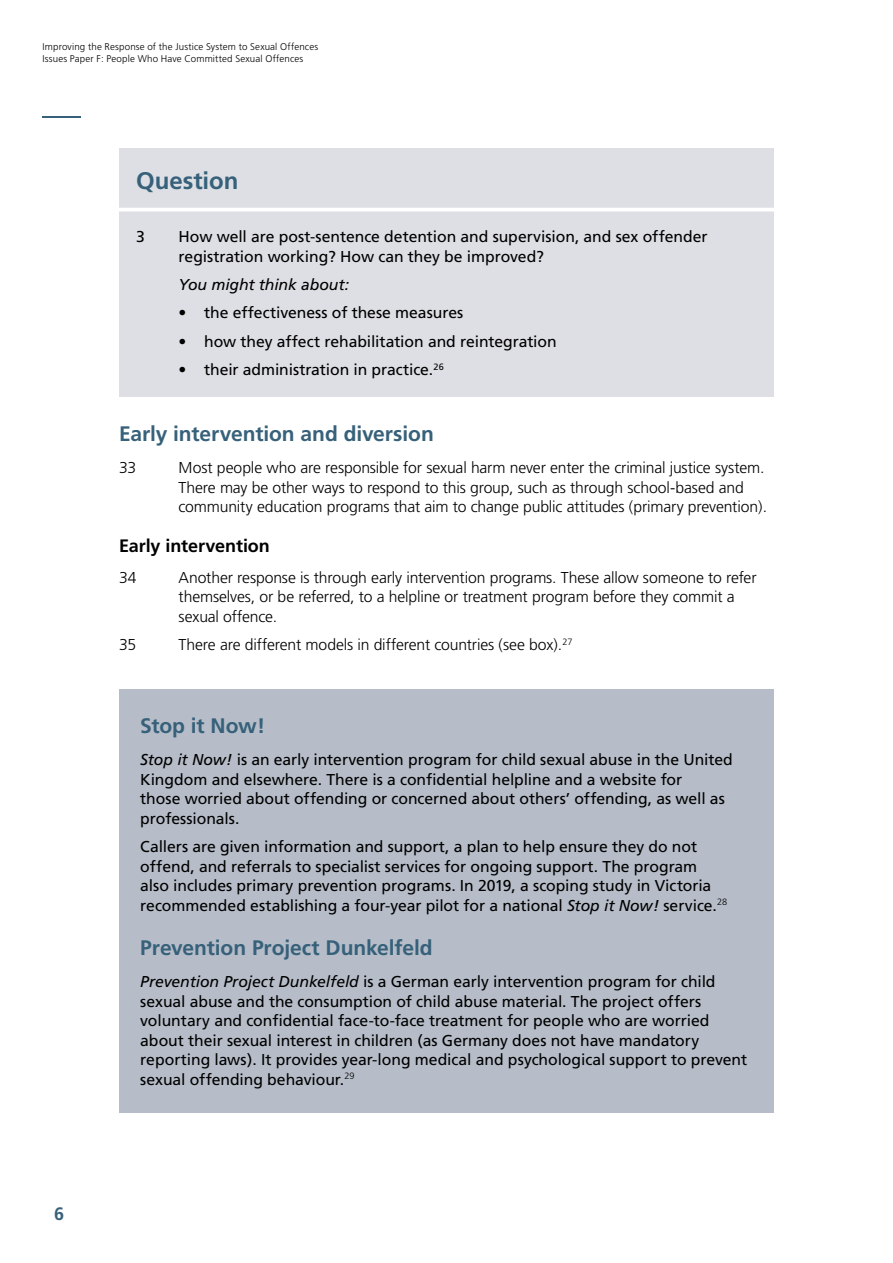
<style>
.page{position:relative;width:893px;height:1263px;background:#fff}
.page>*{position:absolute;margin:0;border:0;box-sizing:border-box;transform-origin:0 0}
._1__Questions_Headin{font:700 24px "Frutiger";letter-spacing:-.005em;color:#37617a}
.HD2{font:700 21px "Frutiger";letter-spacing:-.005em;color:#37617a}
.HD3{font:700 18px "Frutiger";letter-spacing:-.005em;color:#000}
.t1{font:700 18px "Frutiger";color:#37617a}
.Body_Copy{font:15.75px/19.5px "Frutiger";letter-spacing:-.005em;color:#000}
.t2{font:300 15.75px/19.5px "Frutiger";letter-spacing:-.01em;color:#000}
.Question_prompt{font:italic 15.75px "Frutiger CE";letter-spacing:-.01em;color:#000}
.t3{font:300 9.75px/12px "Frutiger";letter-spacing:.015em;color:#000}
.s1{font-style:italic}
</style>
<div class="page">
<hr style="left:43px;top:116px;width:38px;height:2px;background:#37617a">
<div style="left:119px;top:149px;width:655px;height:248px;background:#dddfe4"></div>
<hr style="left:94px;top:208px;width:718px;height:3px;background:#fff">
<div style="left:119px;top:689px;width:655px;height:424px;background:#b6bdc8"></div>
<p class="t3" style="left:43px;top:41px;width:277px">Improving the Response of the Justice System to Sexual Offences<br>Issues Paper F: People Who Have Committed Sexual Offences</p>
<p class="_1__Questions_Headin" style="left:136px;top:166px;width:104px">Question</p>
<p class="Body_Copy" style="left:136px;top:227px;width:10px">3</p>
<p class="Body_Copy" style="left:179px;top:227px;width:531px">How well are post-sentence detention and supervision, and sex offender registration working? How can they be improved?</p>
<p class="Question_prompt" style="left:179px;top:275px;width:172px">You might think about:</p>
<p class="Body_Copy" style="left:179px;top:303px;width:286px">• the effectiveness of these measures</p>
<p class="Body_Copy" style="left:179px;top:331px;width:380px">• how they affect rehabilitation and reintegration</p>
<p class="Body_Copy" style="left:179px;top:360px;width:267px">• their administration in practice.<sup>26</sup></p>
<h2 class="HD2" style="left:119px;top:421px;width:316px">Early intervention and diversion</h2>
<p class="t2" style="left:119px;top:458px;width:19px">33</p>
<p class="t2" style="left:179px;top:458px;width:590px">Most people who are responsible for sexual harm never enter the criminal justice system.<br>There may be other ways to respond to this group, such as through school-based and community education programs that aim to change public attitudes (primary prevention).</p>
<h3 class="HD3" style="left:119px;top:536px;width:152px">Early intervention</h3>
<p class="t2" style="left:119px;top:568px;width:19px">34</p>
<p class="t2" style="left:179px;top:568px;width:579px">Another response is through early intervention programs. These allow someone to refer themselves, or be referred, to a helpline or treatment program before they commit a sexual offence.</p>
<p class="t2" style="left:119px;top:635px;width:19px">35</p>
<p class="t2" style="left:179px;top:635px;width:395px">There are different models in different countries (see box).<sup>27</sup></p>
<p class="t1" style="left:54px;top:1203px;width:12px">6</p>
<h2 class="HD2" style="left:140px;top:713px;width:127px">Stop it Now!</h2>
<p class="Body_Copy" style="left:140px;top:750px;width:594px"><span class="s1">Stop it Now!</span> is an early intervention program for child sexual abuse in the United Kingdom and elsewhere. There is a confidential helpline and a website for<br>those worried about offending or concerned about others’ offending, as well as professionals.</p>
<p class="Body_Copy" style="left:140px;top:837px;width:588px">Callers are given information and support, a plan to help ensure they do not offend, and referrals to specialist services for ongoing support. The program also includes primary prevention programs. In 2019, a scoping study in Victoria recommended establishing a four-year pilot for a national <span class="s1">Stop it Now!</span> service.<sup>28</sup></p>
<h2 class="HD2" style="left:140px;top:935px;width:294px">Prevention Project Dunkelfeld</h2>
<p class="Body_Copy" style="left:140px;top:972px;width:608px"><span class="s1">Prevention Project Dunkelfeld</span> is a German early intervention program for child sexual abuse and the consumption of child abuse material. The project offers voluntary and confidential face-to-face treatment for people who are worried about their sexual interest in children (as Germany does not have mandatory reporting laws). It provides year-long medical and psychological support to prevent sexual offending behaviour.<sup>29</sup></p>
</div>
